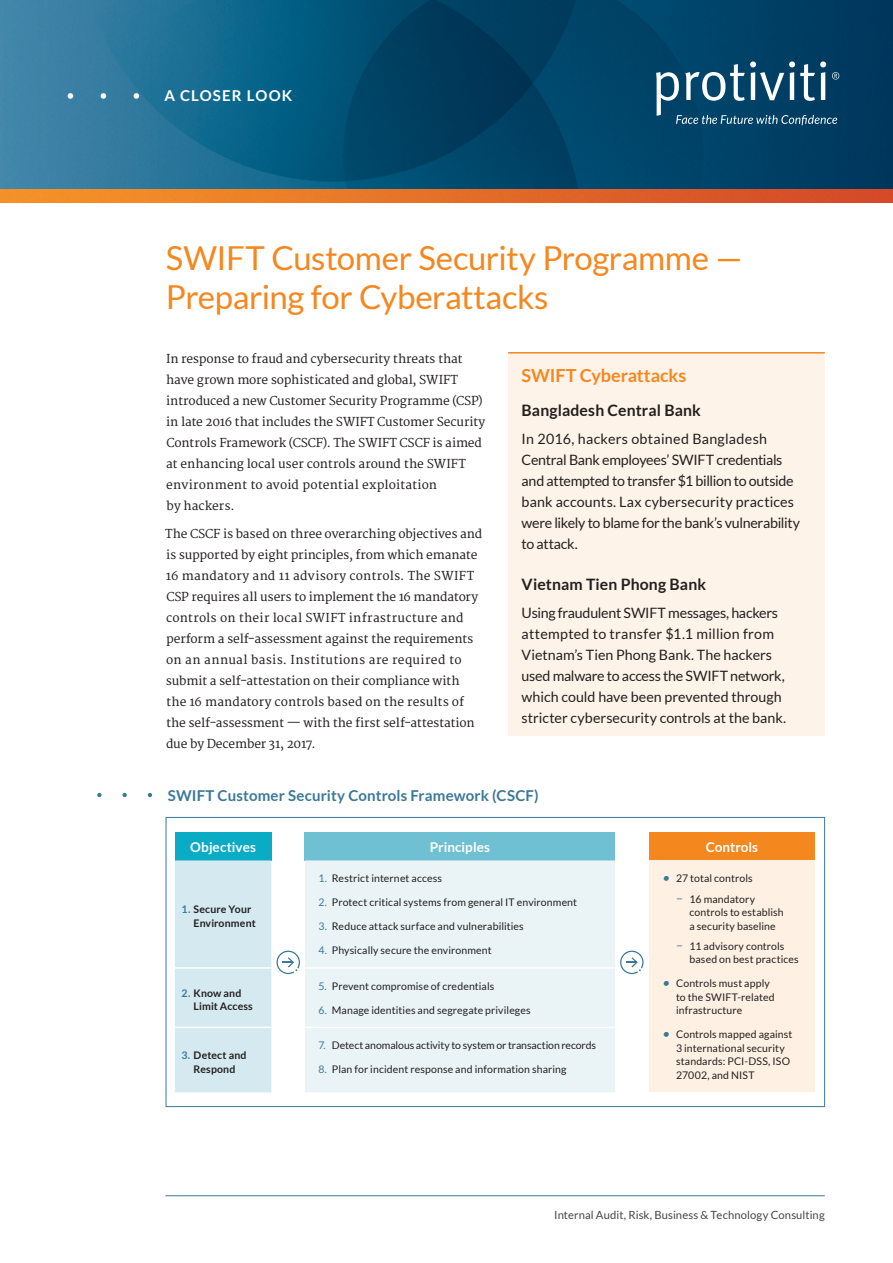
<style>
.page{position:relative;width:893px;height:1263px;background:#fff}
.page>*{position:absolute;margin:0;border:0;box-sizing:border-box;transform-origin:0 0}
.t1{font:33px/39px "Lato";letter-spacing:-.01em;color:#f5871f}
.t2{font:700 18px "Lato";letter-spacing:-.005em;color:#f5871f}
.t3{font:700 15.75px "Lato";letter-spacing:.01em;color:#231f20}
.t4{font:700 15px "Lato";letter-spacing:.01em;color:#3b7898}
.t5{font:700 15px "Lato";letter-spacing:.075em;color:#fff}
.t6{font:14.25px/21px "Lato";letter-spacing:-.005em;color:#231f20}
.t7{font:700 13.5px "Lato";color:#fff}
.t8{font:12px/21px "Merriweather";letter-spacing:-.005em;color:#231f20}
.t9{font:11.25px "Lato";letter-spacing:.01em;color:#454647}
.t10{font:10.5px/13.5px "Lato";letter-spacing:.01em;color:#231f20}
.t11{font:700 10.5px/13.5px "Lato";letter-spacing:.015em;color:#231f20}
.s1{color:#3b7898}
.s2{font-family:"Merriweather";font-weight:700;font-size:18px;color:#3b7898}
.s3{font-family:"Merriweather";color:#3b7898}
</style>
<div class="page">
<hr style="left:165px;top:1195px;width:660px;height:1px;background:#3b7898">
<img style="left:0;top:0;width:893px;height:189px">
<img style="left:0;top:189px;width:893px;height:14px">
<div style="left:175px;top:832px;width:96px;height:28px;background:#0aabc4"></div>
<div style="left:305px;top:832px;width:310px;height:28px;background:#6ec0d2"></div>
<div style="left:649px;top:832px;width:166px;height:28px;background:#f5871f"></div>
<div style="left:175px;top:860px;width:96px;height:232px;background:#d4eaf0"></div>
<div style="left:305px;top:860px;width:310px;height:232px;background:#eaf4f7"></div>
<div style="left:649px;top:860px;width:166px;height:232px;background:#fef0e2"></div>
<hr style="left:305px;top:967px;width:310px;height:2px;background:#fff">
<hr style="left:305px;top:1027px;width:310px;height:1px;background:#fff">
<hr style="left:175px;top:967px;width:96px;height:2px;background:#fff">
<hr style="left:175px;top:1027px;width:96px;height:1px;background:#fff">
<svg style="left:277px;top:951px;width:23px;height:23px"></svg>
<svg style="left:620px;top:951px;width:24px;height:23px"></svg>
<div style="left:508px;top:353px;width:317px;height:383px;background:#fef3e8"></div>
<hr style="left:508px;top:352px;width:317px;height:1px;background:#f5871f">
<svg style="left:97px;top:793px;width:5px;height:4px"></svg>
<svg style="left:123px;top:793px;width:4px;height:4px"></svg>
<svg style="left:148px;top:793px;width:4px;height:4px"></svg>
<svg style="left:656px;top:61px;width:183px;height:64px;background:#326583"></svg>
<svg style="left:68px;top:93px;width:5px;height:6px"></svg>
<svg style="left:101px;top:93px;width:5px;height:6px"></svg>
<svg style="left:134px;top:93px;width:5px;height:6px"></svg>
<p class="t5" style="left:164px;top:87px;width:129px">A CLOSER LOOK</p>
<h1 class="t1" style="left:166px;top:238px;width:578px">SWIFT Customer Security Programme —<br>Preparing for Cyberattacks</h1>
<p class="t8" style="left:166px;top:349px;width:321px">In response to fraud and cybersecurity threats that have grown more sophisticated and global, SWIFT introduced a new Customer Security Programme (CSP) in late 2016 that includes the SWIFT Customer Security Controls Framework (CSCF). The SWIFT CSCF is aimed at enhancing local user controls around the SWIFT environment to avoid potential exploitation<br>by hackers.</p>
<p class="t8" style="left:165px;top:524px;width:318px">The CSCF is based on three overarching objectives and is supported by eight principles, from which emanate 16 mandatory and 11 advisory controls. The SWIFT CSP requires all users to implement the 16 mandatory controls on their local SWIFT infrastructure and perform a self-assessment against the requirements on an annual basis. Institutions are required to submit a self-attestation on their compliance with<br>the 16 mandatory controls based on the results of the self-assessment — with the first self-attestation due by December 31, 2017.</p>
<h2 class="t2" style="left:522px;top:365px;width:166px">SWIFT Cyberattacks</h2>
<h3 class="t3" style="left:522px;top:401px;width:181px">Bangladesh Central Bank</h3>
<p class="t6" style="left:522px;top:428px;width:280px">In 2016, hackers obtained Bangladesh Central Bank employees’ SWIFT credentials and attempted to transfer $1 billion to outside bank accounts. Lax cybersecurity practices were likely to blame for the bank’s vulnerability to attack.</p>
<h3 class="t3" style="left:522px;top:575px;width:186px">Vietnam Tien Phong Bank</h3>
<p class="t6" style="left:522px;top:602px;width:266px">Using fraudulent SWIFT messages, hackers attempted to transfer $1.1 million from Vietnam’s Tien Phong Bank. The hackers used malware to access the SWIFT network, which could have been prevented through stricter cybersecurity controls at the bank.</p>
<p class="t4" style="left:168px;top:787px;width:372px">SWIFT Customer Security Controls Framework (CSCF)</p>
<p class="t7" style="left:190px;top:839px;width:67px">Objectives</p>
<p class="t7" style="left:430px;top:839px;width:62px">Principles</p>
<p class="t7" style="left:706px;top:839px;width:54px">Controls</p>
<p class="t11" style="left:194px;top:903px;width:64px;text-indent:-12px"><span class="s1">1.</span> Secure Your<br>Environment</p>
<p class="t11" style="left:194px;top:986px;width:61px;text-indent:-12px"><span class="s1">2.</span> Know and<br>Limit Access</p>
<p class="t11" style="left:182px;top:1048px;width:66px;text-align:center"><span class="s1">3.</span> Detect and<br>Respond</p>
<p class="t10" style="left:318px;top:872px;width:125px"><span class="s1">1.</span> Restrict internet access</p>
<p class="t10" style="left:318px;top:896px;width:260px"><span class="s1">2.</span> Protect critical systems from general IT environment</p>
<p class="t10" style="left:318px;top:920px;width:207px"><span class="s1">3.</span> Reduce attack surface and vulnerabilities</p>
<p class="t10" style="left:318px;top:944px;width:175px"><span class="s1">4.</span> Physically secure the environment</p>
<p class="t10" style="left:318px;top:979px;width:177px"><span class="s1">5.</span> Prevent compromise of credentials</p>
<p class="t10" style="left:318px;top:1003px;width:214px"><span class="s1">6.</span> Manage identities and segregate privileges</p>
<p class="t10" style="left:318px;top:1039px;width:279px"><span class="s1">7.</span> Detect anomalous activity to system or transaction records</p>
<p class="t10" style="left:318px;top:1063px;width:250px"><span class="s1">8.</span> Plan for incident response and information sharing</p>
<p class="t10" style="left:662px;top:872px;width:92px"><span class="s2">•</span> 27 total controls</p>
<p class="t10" style="left:689px;top:892px;width:96px;text-indent:-14px"><span class="s3">–</span> 16 mandatory controls to establish a security baseline</p>
<p class="t10" style="left:689px;top:939px;width:111px;text-indent:-14px"><span class="s3">–</span> 11 advisory controls based on best practices</p>
<p class="t10" style="left:676px;top:977px;width:100px;text-indent:-14px"><span class="s2">•</span> Controls must apply to the SWIFT-related infrastructure</p>
<p class="t10" style="left:676px;top:1028px;width:118px;text-indent:-14px"><span class="s2">•</span> Controls mapped against<br>3 international security standards: PCI-DSS, ISO<br>27002, and NIST</p>
<p class="t9" style="left:554px;top:1209px;width:272px">Internal Audit, Risk, Business &amp; Technology Consulting</p>
</div>
